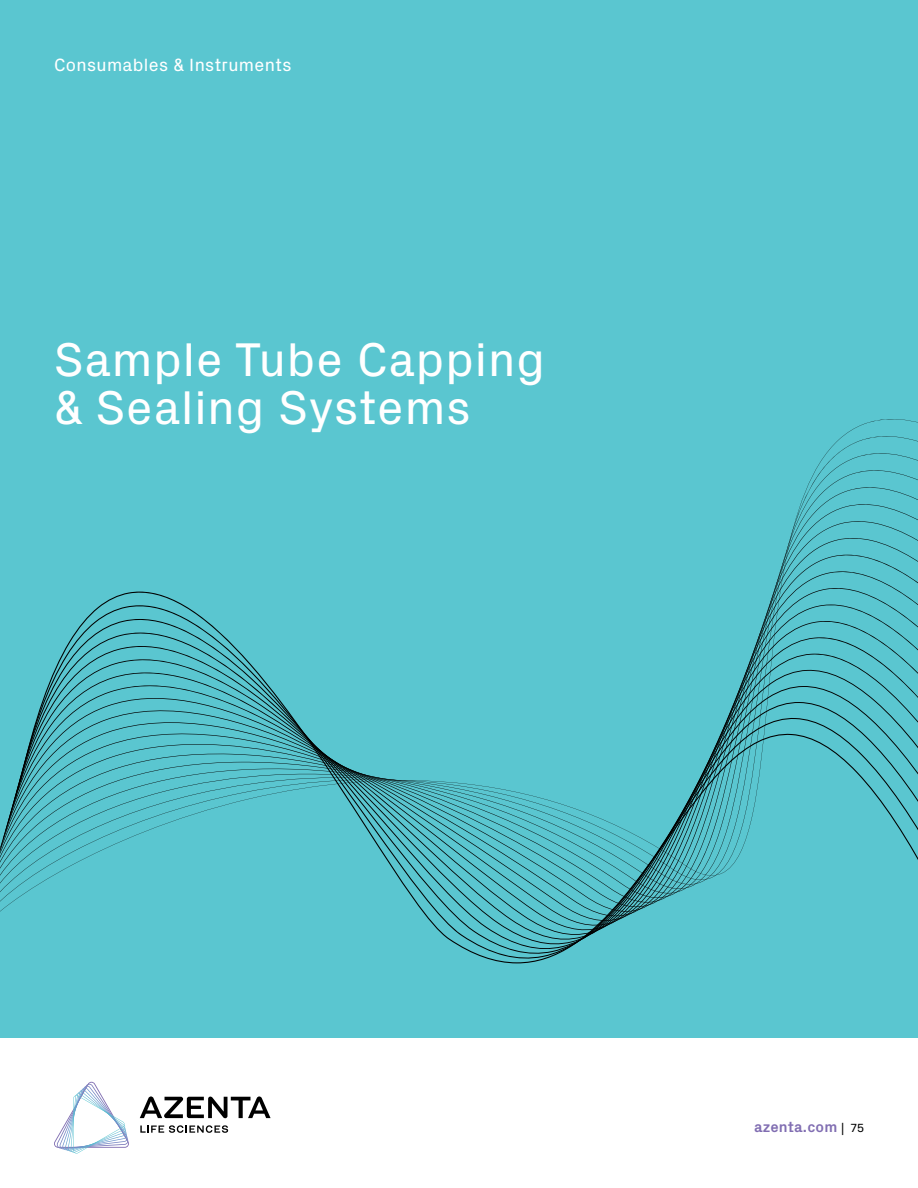
<style>
.page{position:relative;width:918px;height:1188px;background:#fff}
.page>*{position:absolute;margin:0;border:0;box-sizing:border-box;transform-origin:0 0}
.t1{font:48px/48px "Px Grotesk";letter-spacing:.02em;color:#fff}
.t2{font:18px "Px Grotesk";letter-spacing:.02em;color:#fff}
.t3{font:700 15px "Px Grotesk";letter-spacing:.01em;color:#816eb2}
.s1{font-weight:400;font-size:12px;color:#000}
</style>
<div class="page">
<svg style="left:140px;top:1096px;width:131px;height:22px"></svg>
<svg style="left:140px;top:1125px;width:88px;height:8px"></svg>
<svg style="left:54px;top:1082px;width:75px;height:72px"></svg>
<div style="left:0;top:0;width:918px;height:1038px;background:#5ac6d0"></div>
<svg style="left:0;top:419px;width:918px;height:518px"></svg>
<p class="t2" style="left:54px;top:52px;width:239px">Consumables &amp; Instruments</p>
<p class="t1" style="left:54px;top:333px;width:492px">Sample Tube Capping &amp; Sealing Systems</p>
<p class="t3" style="left:754px;top:1117px;width:111px">azenta.com <span class="s1">| 75</span></p>
</div>
